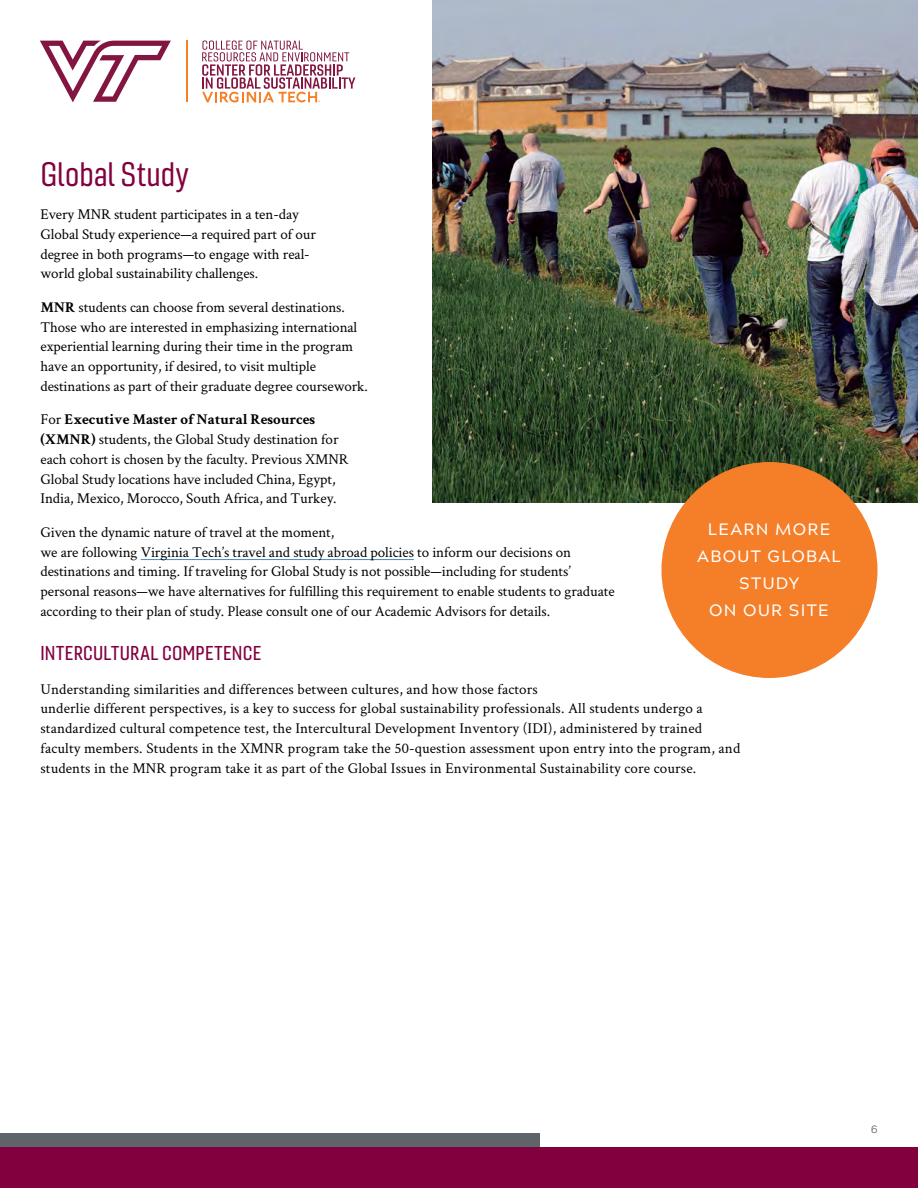
<style>
.page{position:relative;width:918px;height:1188px;background:#fff}
.page>*{position:absolute;margin:0;border:0;box-sizing:border-box;transform-origin:0 0}
.t1{font:33px "Gineso Con Reg";letter-spacing:.01em;color:#83003f}
.t2{font:19.5px "Gineso Con Med";letter-spacing:.015em;color:#83003f}
.t3{font:500 16.5px/27px "Acherus Grotesque";letter-spacing:.08em;color:#fff;text-align:center}
.t4{font:15px/19.8px "Crimson Text";letter-spacing:-.005em;color:#000}
.t5{font:300 10.5px "Acherus Grotesque";color:#4d4d4f}
.s1{font-weight:700}
</style>
<div class="page">
<div style="left:0;top:1133px;width:540px;height:14px;background:#5f636a"></div>
<div style="left:0;top:1147px;width:918px;height:41px;background:#83003f"></div>
<img style="left:432px;top:0;width:486px;height:502px">
<hr style="left:141px;top:559px;width:273px;height:1px;background:#478cbd">
<svg style="left:40px;top:41px;width:131px;height:61px"></svg>
<hr style="left:186px;top:41px;width:1px;height:61px;background:#f57f27">
<svg style="left:202px;top:40px;width:153px;height:62px"></svg>
<div style="left:662px;top:462px;width:216px;height:216px;background:#f57e29;border-radius:50%"></div>
<h1 class="t1" style="left:40px;top:154px;width:150px">Global Study</h1>
<p class="t4" style="left:40px;top:204px;width:277px">Every MNR student participates in a ten-day Global Study experience—a required part of our degree in both programs—to engage with real&shy;world global sustainability challenges.</p>
<p class="t4" style="left:40px;top:297px;width:329px"><span class="s1">MNR</span> students can choose from several destinations.<br>Those who are interested in emphasizing international experiential learning during their time in the program have an opportunity, if desired, to visit multiple destinations as part of their graduate degree coursework.</p>
<p class="t4" style="left:40px;top:409px;width:310px">For <span class="s1">Executive Master of Natural Resources (XMNR)</span> students, the Global Study destination for each cohort is chosen by the faculty. Previous XMNR Global Study locations have included China, Egypt, India, Mexico, Morocco, South Africa, and Turkey.</p>
<p class="t4" style="left:40px;top:522px;width:576px">Given the dynamic nature of travel at the moment,<br>we are following Virginia Tech’s travel and study abroad policies to inform our decisions on destinations and timing. If traveling for Global Study is not possible—including for students’ personal reasons—we have alternatives for fulfilling this requirement to enable students to graduate according to their plan of study. Please consult one of our Academic Advisors for details.</p>
<h2 class="t2" style="left:40px;top:641px;width:222px">INTERCULTURAL COMPETENCE</h2>
<p class="t4" style="left:40px;top:678px;width:701px">Understanding similarities and differences between cultures, and how those factors<br>underlie different perspectives, is a key to success for global sustainability professionals. All students undergo a standardized cultural competence test, the Intercultural Development Inventory (IDI), administered by trained faculty members. Students in the XMNR program take the 50-question assessment upon entry into the program, and students in the MNR program take it as part of the Global Issues in Environmental Sustainability core course.</p>
<p class="t3" style="left:697px;top:515px;width:145px">LEARN MORE<br>ABOUT GLOBAL<br>STUDY<br>ON OUR SITE</p>
<p class="t5" style="left:871px;top:1121px;width:8px">6</p>
</div>
